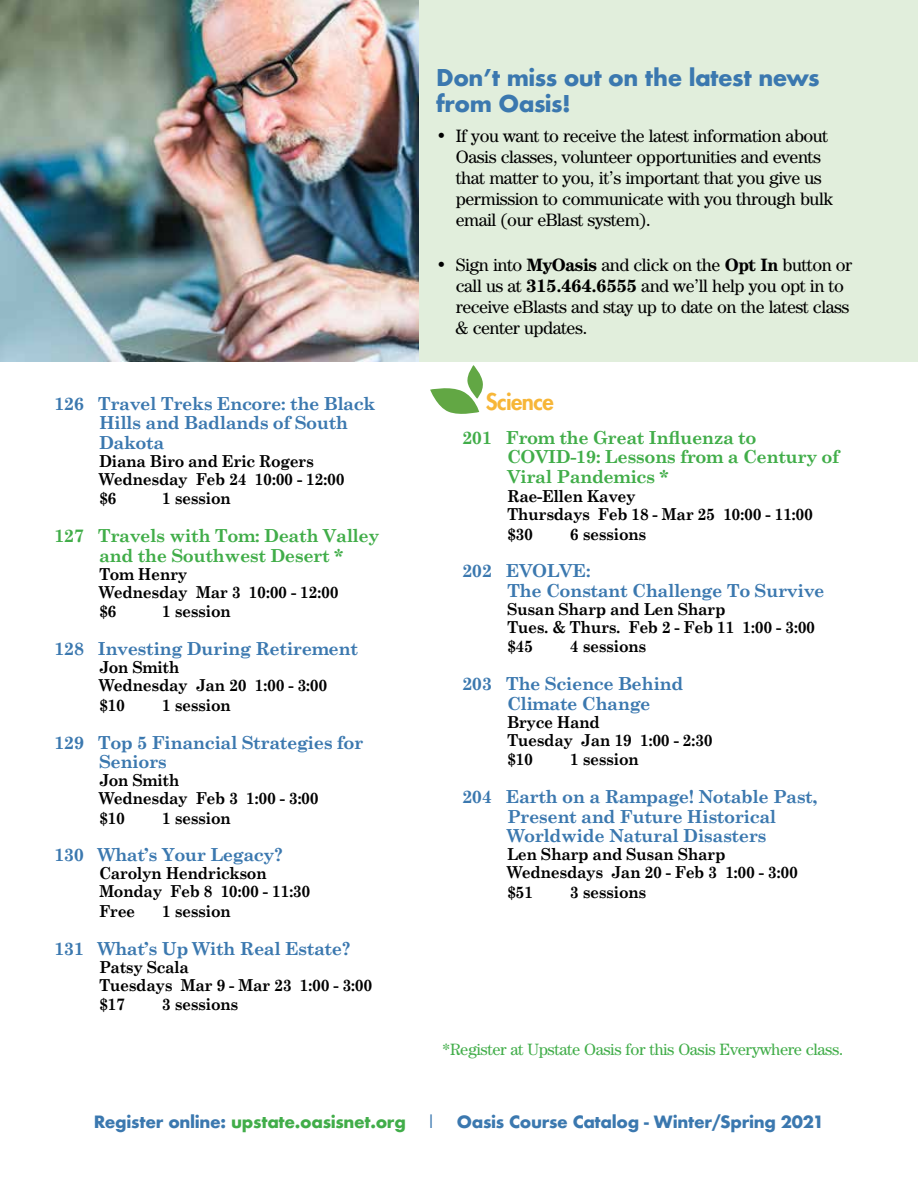
<style>
.page{position:relative;width:918px;height:1188px;background:#fff}
.page>*{position:absolute;margin:0;border:0;box-sizing:border-box;transform-origin:0 0}
.t1{font:700 22.5px/25.5px "Futura";letter-spacing:-.025em;color:#3b78af}
.t2{font:800 22.5px "Futura";letter-spacing:-.025em;color:#f7b638}
.t3{font:18px/21px "Century IT Cby BT";letter-spacing:-.025em;color:#000}
.t4{font:700 18px/19.5px "Century Schoolbook";letter-spacing:-.025em;color:#3b78af}
.t5{font:700 18px/19.5px "Century Schoolbook";letter-spacing:-.025em;color:#41ad49;text-align:center}
.t6{font:700 16.5px/18px "Century Schoolbook";letter-spacing:-.025em;color:#000;scale:.95 1}
.t7{font:16.5px "Century IT Cby BT";letter-spacing:-.025em;color:#41ad49}
.t8{font:700 16.5px "Futura";letter-spacing:-.02em;color:#3b78af}
.t9{font:700 16.5px "Futura";letter-spacing:-.02em;color:#41ad49}
.t10{font:16.5px "Futura";color:#3b78af}
.s1{font-weight:700}
.s2{color:#3b78af}
</style>
<div class="page">
<div style="left:405px;top:0;width:513px;height:362px;background:#e1eedc"></div>
<img style="left:0;top:0;width:418px;height:361px">
<svg style="left:430px;top:365px;width:53px;height:49px"></svg>
<p class="t4" style="left:99px;top:394px;width:278px;text-indent:-45px">126 Travel Treks Encore: the Black<br>Hills and Badlands of South<br>Dakota</p>
<p class="t6" style="left:99px;top:452px;width:260px">Diana Biro and Eric Rogers<br>Wednesday Feb 24 10:00 - 12:00</p>
<p class="t6" style="left:99px;top:489px;width:20px">$6</p>
<p class="t6" style="left:162px;top:489px;width:74px">1 session</p>
<p class="t5" style="left:54px;top:526px;width:327px">127 Travels with Tom: Death Valley and the Southwest Desert *</p>
<p class="t6" style="left:99px;top:565px;width:254px">Tom Henry<br>Wednesday Mar 3 10:00 - 12:00</p>
<p class="t6" style="left:99px;top:602px;width:20px">$6</p>
<p class="t6" style="left:162px;top:602px;width:74px">1 session</p>
<p class="t4" style="left:54px;top:639px;width:306px">128 Investing During Retirement</p>
<p class="t6" style="left:99px;top:658px;width:242px">Jon Smith<br>Wednesday Jan 20 1:00 - 3:00</p>
<p class="t6" style="left:99px;top:696px;width:29px">$10</p>
<p class="t6" style="left:162px;top:696px;width:74px">1 session</p>
<p class="t4" style="left:99px;top:732px;width:266px;text-indent:-45px">129 Top 5 Financial Strategies for<br>Seniors</p>
<p class="t6" style="left:99px;top:771px;width:233px">Jon Smith<br>Wednesday Feb 3 1:00 - 3:00</p>
<p class="t6" style="left:99px;top:808px;width:29px">$10</p>
<p class="t6" style="left:162px;top:808px;width:74px">1 session</p>
<p class="t4" style="left:54px;top:845px;width:231px">130 What’s Your Legacy?</p>
<p class="t6" style="left:99px;top:864px;width:224px">Carolyn Hendrickson<br>Monday Feb 8 10:00 - 11:30</p>
<p class="t6" style="left:99px;top:902px;width:40px">Free</p>
<p class="t6" style="left:162px;top:902px;width:74px">1 session</p>
<p class="t4" style="left:54px;top:938px;width:298px">131 What’s Up With Real Estate?</p>
<p class="t6" style="left:99px;top:958px;width:289px">Patsy Scala<br>Tuesdays Mar 9 - Mar 23 1:00 - 3:00</p>
<p class="t6" style="left:99px;top:995px;width:29px">$17</p>
<p class="t6" style="left:162px;top:995px;width:82px">3 sessions</p>
<h1 class="t1" style="left:436px;top:65px;width:385px">Don’t miss out on the latest news from Oasis!</h1>
<p class="t3" style="left:456px;top:125px;width:379px;text-indent:-19px">• If you want to receive the latest information about Oasis classes, volunteer opportunities and events that matter to you, it’s important that you give us permission to communicate with you through bulk email (our eBlast system).</p>
<p class="t3" style="left:456px;top:254px;width:398px;text-indent:-19px">• Sign into <span class="s1">MyOasis</span> and click on the <span class="s1">Opt In</span> button or call us at <span class="s1">315.464.6555</span> and we’ll help you opt in to receive eBlasts and stay up to date on the latest class &amp; center updates.</p>
<h1 class="t2" style="left:486px;top:387px;width:69px">Science</h1>
<p class="t5" style="left:507px;top:427px;width:334px;text-align:left;text-indent:-45px">201 From the Great Influenza to<br>COVID-19: Lessons from a Century of<br>Viral Pandemics *</p>
<p class="t6" style="left:507px;top:487px;width:324px">Rae-Ellen Kavey<br>Thursdays Feb 18 - Mar 25 10:00 - 11:00</p>
<p class="t6" style="left:507px;top:525px;width:29px">$30</p>
<p class="t6" style="left:570px;top:525px;width:82px">6 sessions</p>
<p class="t4" style="left:507px;top:561px;width:319px;text-indent:-45px">202 EVOLVE:<br>The Constant Challenge To Survive</p>
<p class="t6" style="left:507px;top:600px;width:326px">Susan Sharp and Len Sharp<br>Tues. &amp; Thurs. Feb 2 - Feb 11 1:00 - 3:00</p>
<p class="t6" style="left:507px;top:637px;width:29px">$45</p>
<p class="t6" style="left:570px;top:637px;width:82px">4 sessions</p>
<p class="t4" style="left:507px;top:674px;width:178px;text-indent:-45px">203 The Science Behind<br>Climate Change</p>
<p class="t6" style="left:507px;top:713px;width:218px">Bryce Hand<br>Tuesday Jan 19 1:00 - 2:30</p>
<p class="t6" style="left:507px;top:750px;width:29px">$10</p>
<p class="t6" style="left:570px;top:750px;width:74px">1 session</p>
<p class="t4" style="left:462px;top:787px;width:357px;text-align:center">204 Earth on a Rampage! Notable Past,<br>Present and Future Historical<br>Worldwide Natural Disasters</p>
<p class="t6" style="left:507px;top:845px;width:308px">Len Sharp and Susan Sharp<br>Wednesdays Jan 20 - Feb 3 1:00 - 3:00</p>
<p class="t6" style="left:507px;top:883px;width:29px">$51</p>
<p class="t6" style="left:570px;top:883px;width:82px">3 sessions</p>
<p class="t7" style="left:442px;top:1039px;width:403px">*Register at Upstate Oasis for this Oasis Everywhere class.</p>
<p class="t9" style="left:94px;top:1110px;width:314px"><span class="s2">Register online:</span> upstate.oasisnet.org</p>
<p class="t10" style="left:427px;top:1111px;width:11px">|</p>
<p class="t8" style="left:457px;top:1110px;width:369px">Oasis Course Catalog - Winter/Spring 2021</p>
</div>
